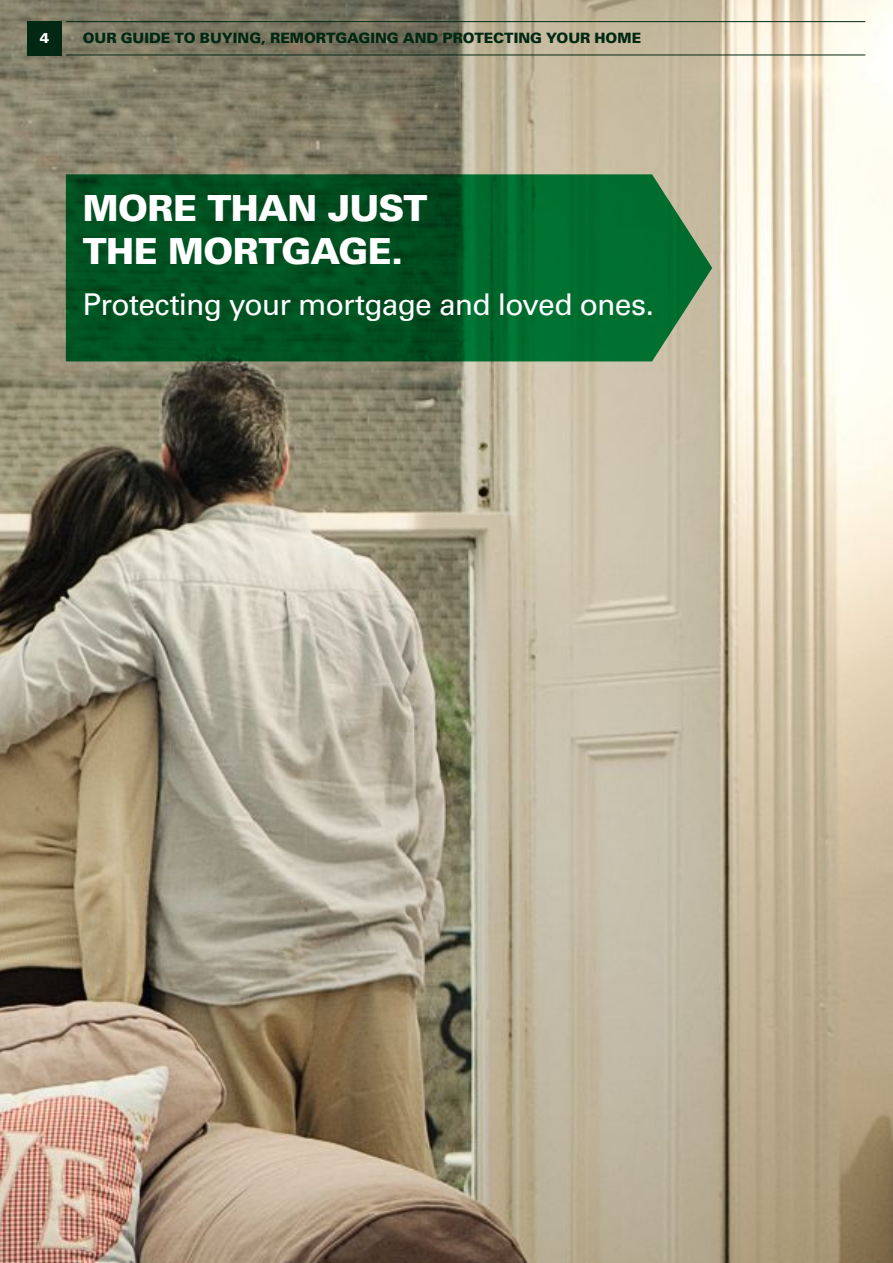
<style>
.page{position:relative;width:893px;height:1263px;background:#fff}
.page>*{position:absolute;margin:0;border:0;box-sizing:border-box;transform-origin:0 0}
.t1{font:900 36px/42.5px "Univers LT";letter-spacing:-.02em;color:#fff}
.t2{font:30px "Univers LT";letter-spacing:-.025em;color:#fff}
.t3{font:900 14.25px "Univers LT";color:#002812}
.t4{font:900 14.25px "Univers LT";color:#fff}
</style>
<div class="page">
<img style="left:0;top:0;width:893px;height:1263px">
<hr style="left:66px;top:21px;width:799px;height:1px;background:#002812">
<hr style="left:66px;top:55px;width:799px;height:1px;background:#002812">
<div style="left:28px;top:21px;width:34px;height:34px;background:#002812"></div>
<svg style="left:66px;top:174px;width:646px;height:187px;background:#095e2b"></svg>
<p class="t4" style="left:40px;top:28px;width:11px">4</p>
<p class="t3" style="left:83px;top:28px;width:49px">OUR GUIDE</p>
<p class="t3" style="left:175px;top:28px;width:37px">TO BUYING</p>
<p class="t3" style="left:261px;top:28px;width:21px">, REMORTGAGING</p>
<p class="t3" style="left:403px;top:28px;width:13px">AND</p>
<p class="t3" style="left:443px;top:28px;width:11px">PROTECTING</p>
<p class="t3" style="left:546px;top:28px;width:12px">YOUR</p>
<p class="t3" style="left:595px;top:28px;width:13px">HOME</p>
<h1 class="t1" style="left:83px;top:187px;width:346px">MORE THAN JUST<br>THE MORTGAGE.</h1>
<h2 class="t2" style="left:83px;top:286px;width:573px">Protecting your mortgage and loved ones.</h2>
</div>
